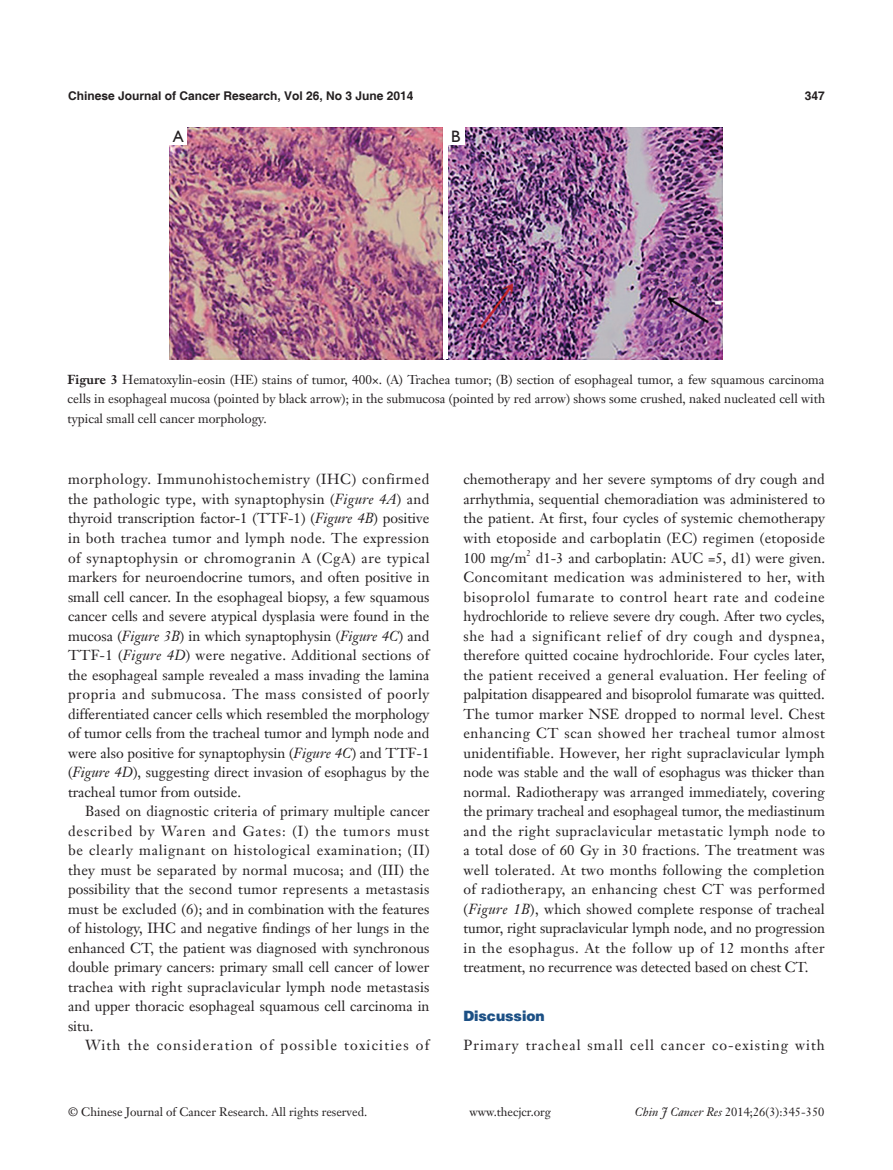
<style>
.page{position:relative;width:893px;height:1170px;background:#fff}
.page>*{position:absolute;margin:0;border:0;box-sizing:border-box;transform-origin:0 0}
.t1{font:16.5px "Humanist 521 BT";color:#231f20}
.t2{font:14.25px/19.5px "Janson Text LT";color:#231f20;text-align:justify}
.t3{font:14.25px "Janson Text LT";letter-spacing:.07em;color:#231f20}
.t4{font:14.25px "Janson Text LT";letter-spacing:.085em;color:#231f20}
.一级标题-6_5{font:900 14.25px "Helvetica";color:#1c5085}
.一级标题正体{font:12.75px/19.5px "Janson Text LT";color:#231f20;text-align:justify}
.t5{font:12px "Janson Text LT";color:#231f20}
.一级标题正体-2{font:700 12px "Helvetica";color:#231f20}
.t6{font:8.25px "Janson Text LT";color:#231f20}
.s1{font-weight:700}
.s2{font-style:italic}
</style>
<div class="page">
<img style="left:170px;top:128px;width:552px;height:231px">
<hr style="left:443px;top:128px;width:4px;height:231px;background:#fff">
<div style="left:447px;top:128px;width:17px;height:17px;background:#fff"></div>
<div style="left:170px;top:128px;width:17px;height:17px;background:#fff"></div>
<p class="一级标题正体-2" style="left:68px;top:88px;width:347px">Chinese Journal of Cancer Research, Vol 26, No 3 June 2014</p>
<p class="t1" style="left:173px;top:126px;width:12px">A</p>
<p class="t1" style="left:451px;top:126px;width:11px">B</p>
<p class="一级标题正体-2" style="left:805px;top:88px;width:22px">347</p>
<p class="一级标题正体" style="left:68px;top:369px;width:759px"><span class="s1">Figure 3</span> Hematoxylin-eosin (HE) stains of tumor, 400×. (A) Trachea tumor; (B) section of esophageal tumor, a few squamous carcinoma cells in esophageal mucosa (pointed by black arrow); in the submucosa (pointed by red arrow) shows some crushed, naked nucleated cell with typical small cell cancer morphology.</p>
<p class="t2" style="left:68px;top:469px;width:363px">morphology. Immunohistochemistry (IHC) confirmed the pathologic type, with synaptophysin (<span class="s2">Figure 4A</span>) and thyroid transcription factor-1 (TTF-1) (<span class="s2">Figure 4B</span>) positive in both trachea tumor and lymph node. The expression of synaptophysin or chromogranin A (CgA) are typical markers for neuroendocrine tumors, and often positive in small cell cancer. In the esophageal biopsy, a few squamous cancer cells and severe atypical dysplasia were found in the mucosa (<span class="s2">Figure 3B</span>) in which synaptophysin (<span class="s2">Figure 4C</span>) and TTF-1 (<span class="s2">Figure 4D</span>) were negative. Additional sections of the esophageal sample revealed a mass invading the lamina propria and submucosa. The mass consisted of poorly differentiated cancer cells which resembled the morphology of tumor cells from the tracheal tumor and lymph node and were also positive for synaptophysin (<span class="s2">Figure 4C</span>) and TTF-1 (<span class="s2">Figure 4D</span>), suggesting direct invasion of esophagus by the tracheal tumor from outside.</p>
<p class="t2" style="left:68px;top:801px;width:363px;text-indent:17px">Based on diagnostic criteria of primary multiple cancer described by Waren and Gates: (I) the tumors must be clearly malignant on histological examination; (II) they must be separated by normal mucosa; and (III) the possibility that the second tumor represents a metastasis must be excluded (6); and in combination with the features of histology, IHC and negative findings of her lungs in the enhanced CT, the patient was diagnosed with synchronous double primary cancers: primary small cell cancer of lower trachea with right supraclavicular lymph node metastasis and upper thoracic esophageal squamous cell carcinoma in situ.</p>
<p class="t4" style="left:85px;top:1036px;width:346px">With the consideration of possible toxicities of</p>
<p class="t2" style="left:463px;top:469px;width:363px">chemotherapy and her severe symptoms of dry cough and arrhythmia, sequential chemoradiation was administered to the patient. At first, four cycles of systemic chemotherapy with etoposide and carboplatin (EC) regimen (etoposide 100 mg/m</p>
<p class="t6" style="left:527px;top:547px;width:6px">2</p>
<p class="t2" style="left:463px;top:547px;width:363px;text-indent:72px">d1-3 and carboplatin: AUC =5, d1) were given.<br>Concomitant medication was administered to her, with bisoprolol fumarate to control heart rate and codeine hydrochloride to relieve severe dry cough. After two cycles, she had a significant relief of dry cough and dyspnea, therefore quitted cocaine hydrochloride. Four cycles later, the patient received a general evaluation. Her feeling of palpitation disappeared and bisoprolol fumarate was quitted.<br>The tumor marker NSE dropped to normal level. Chest enhancing CT scan showed her tracheal tumor almost unidentifiable. However, her right supraclavicular lymph node was stable and the wall of esophagus was thicker than normal. Radiotherapy was arranged immediately, covering the primary tracheal and esophageal tumor, the mediastinum and the right supraclavicular metastatic lymph node to a total dose of 60 Gy in 30 fractions. The treatment was well tolerated. At two months following the completion of radiotherapy, an enhancing chest CT was performed (<span class="s2">Figure 1B</span>), which showed complete response of tracheal tumor, right supraclavicular lymph node, and no progression in the esophagus. At the follow up of 12 months after treatment, no recurrence was detected based on chest CT.</p>
<p class="一级标题-6_5" style="left:463px;top:1006px;width:83px">Discussion</p>
<p class="t3" style="left:463px;top:1036px;width:363px">Primary tracheal small cell cancer co-existing with</p>
<p class="t5" style="left:68px;top:1104px;width:301px">© Chinese Journal of Cancer Research. All rights reserved.</p>
<p class="t5" style="left:469px;top:1104px;width:83px">www.thecjcr.org</p>
<p class="t5" style="left:635px;top:1104px;width:191px"><span class="s2">Chin J Cancer Res</span> 2014;26(3):345-350</p>
</div>
